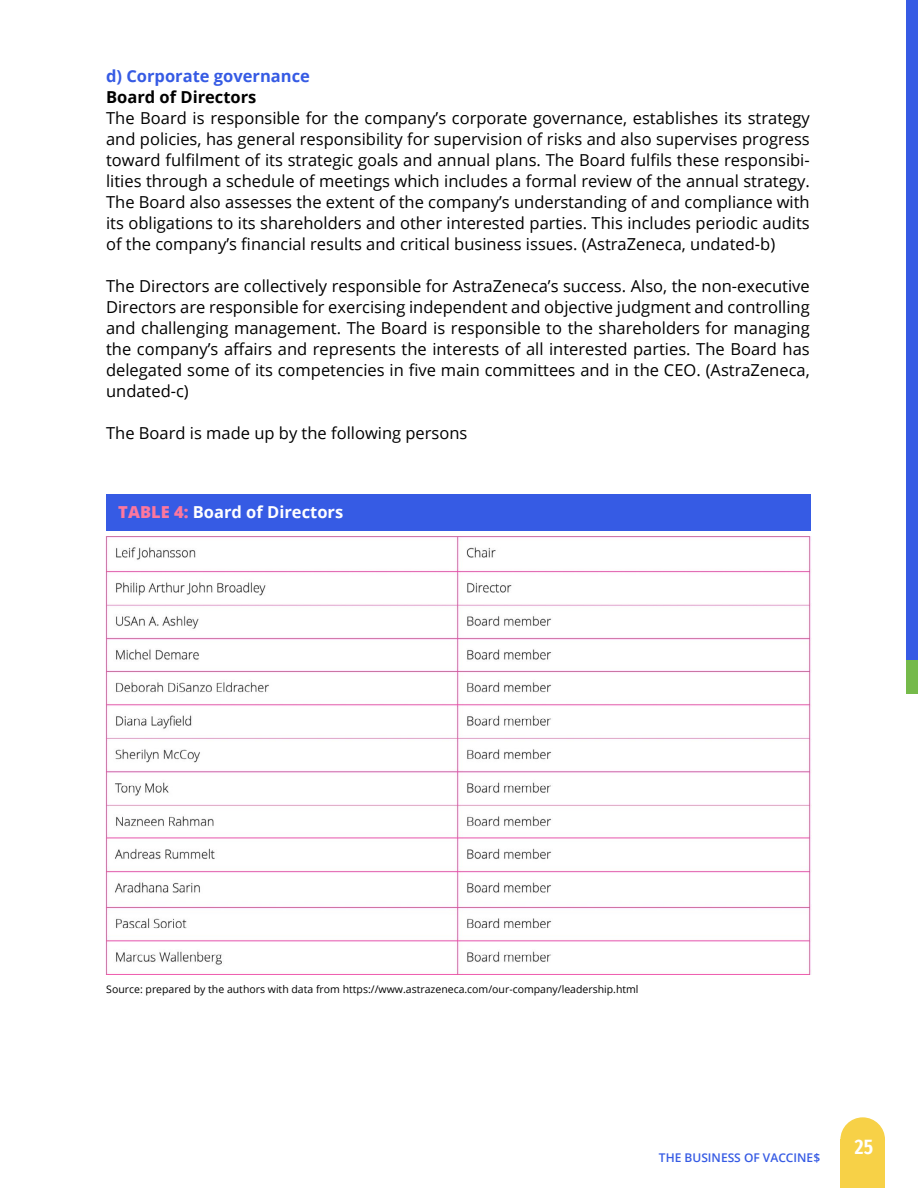
<style>
.page{position:relative;width:918px;height:1188px;background:#fff}
.page>*{position:absolute;margin:0;border:0;box-sizing:border-box;transform-origin:0 0}
.t1{font:600 extra-condensed 21px "Fira Sans";color:#fff}
.t2{font:16.5px/21px "Open Sans";color:#000;text-align:justify}
.t3{font:700 16.5px "Open Sans";color:#fff}
.t4{font:700 16.5px "Open Sans";color:#365be4}
.t5{font:700 16.5px "Open Sans";color:#000}
.t6{font:600 12px "Open Sans";color:#365be4}
.t7{font:10.5px "Open Sans";color:#000}
.s1{font-weight:800;color:#fc779e}
</style>
<div class="page">
<div style="left:907px;top:0;width:11px;height:663px;background:#365be4"></div>
<div style="left:906px;top:660px;width:12px;height:33px;background:#75ba4a"></div>
<div style="left:840px;top:1117px;width:45px;height:45px;background:#f7d147;border-radius:50%"></div>
<div style="left:840px;top:1140px;width:45px;height:48px;background:#f7d147"></div>
<div style="left:106px;top:495px;width:705px;height:36px;background:#365be4"></div>
<img style="left:105px;top:536px;width:706px;height:439px">
<p class="t4" style="left:106px;top:64px;width:205px">d) Corporate governance</p>
<p class="t5" style="left:106px;top:85px;width:152px">Board of Directors</p>
<p class="t2" style="left:106px;top:107px;width:705px">The Board is responsible for the company’s corporate governance, establishes its strategy and policies, has general responsibility for supervision of risks and also supervises progress toward fulfilment of its strategic goals and annual plans. The Board fulfils these responsibi&shy;lities through a schedule of meetings which includes a formal review of the annual strategy.<br>The Board also assesses the extent of the company’s understanding of and compliance with its obligations to its shareholders and other interested parties. This includes periodic audits of the company’s financial results and critical business issues. (AstraZeneca, undated-b)</p>
<p class="t2" style="left:106px;top:275px;width:705px">The Directors are collectively responsible for AstraZeneca’s success. Also, the non-executive Directors are responsible for exercising independent and objective judgment and controlling and challenging management. The Board is responsible to the shareholders for managing the company’s affairs and represents the interests of all interested parties. The Board has delegated some of its competencies in five main committees and in the CEO. (AstraZeneca, undated-c)</p>
<p class="t2" style="left:106px;top:422px;width:363px">The Board is made up by the following persons</p>
<p class="t3" style="left:118px;top:500px;width:226px"><span class="s1">TABLE 4:</span> Board of Directors</p>
<p class="t7" style="left:106px;top:982px;width:534px">Source: prepared by the authors with data from https://www.astrazeneca.com/our-company/leadership.html</p>
<p class="t6" style="left:659px;top:1150px;width:163px">THE BUSINESS OF VACCINE$</p>
<p class="t1" style="left:855px;top:1129px;width:20px">25</p>
</div>
